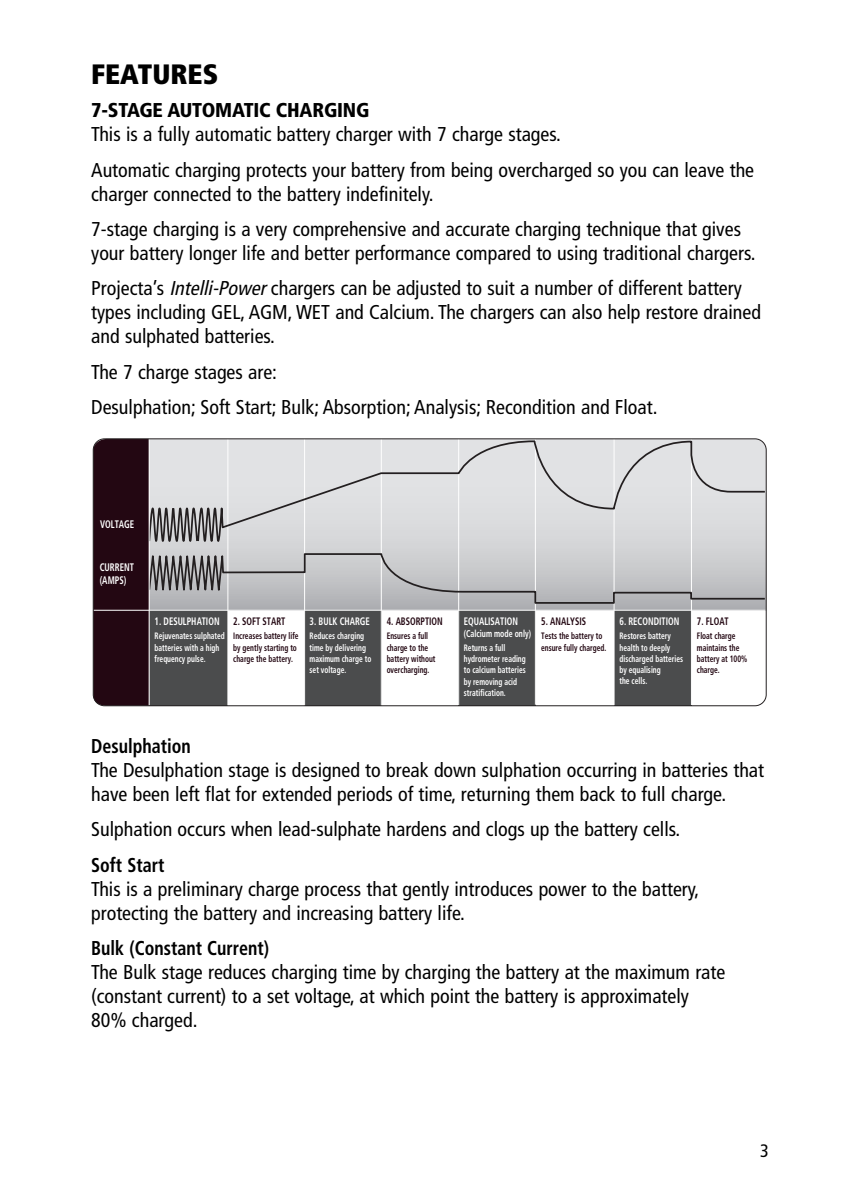
<style>
.page{position:relative;width:843px;height:1192px;background:#fff}
.page>*{position:absolute;margin:0;border:0;box-sizing:border-box;transform-origin:0 0}
.t1{font:900 condensed 28px "Frutiger";color:#000}
.t2{font:condensed 20px/24px "Frutiger";color:#000}
.t3{font:700 condensed 20px "Frutiger";color:#000;scale:.9 1}
.t4{font:900 condensed 20px "Frutiger";letter-spacing:-.01em;color:#000}
.t5{font:condensed 18px "Frutiger";color:#000}
.t6{font:700 condensed 11px/13.2px "Frutiger";color:#fff;scale:.8 1}
.t7{font:700 condensed 10.8px "Frutiger";color:#fff;scale:.8 1}
.t8{font:700 condensed 10.8px "Frutiger";color:#230712;scale:.8 1}
.t9{font:700 condensed 9.8px "Frutiger";color:#fff;scale:.8 1}
.t10{font:700 condensed 9.2px/11.2px "Frutiger";color:#fff;scale:.8 1}
.t11{font:700 condensed 9.2px/11.2px "Frutiger";color:#230712;scale:.8 1}
.s1{font-style:italic}
</style>
<div class="page">
<div style="left:304px;top:610px;width:78px;height:95px;background:#4b4c4d"></div>
<div style="left:458px;top:610px;width:77px;height:95px;background:#4b4c4d"></div>
<div style="left:614px;top:610px;width:78px;height:95px;background:#4b4c4d"></div>
<div style="left:149px;top:610px;width:79px;height:95px;background:#4b4c4d"></div>
<hr style="left:93px;top:610px;width:672px;height:1px;background:#fff">
<hr style="left:304px;top:438px;width:1px;height:267px;background:#fff">
<hr style="left:381px;top:438px;width:1px;height:268px;background:#fff">
<hr style="left:458px;top:438px;width:1px;height:267px;background:#fff">
<hr style="left:614px;top:438px;width:1px;height:267px;background:#fff">
<hr style="left:691px;top:439px;width:1px;height:266px;background:#fff">
<div style="left:93px;top:439px;width:57px;height:268px;background:#230712"></div>
<svg style="left:147px;top:440px;width:619px;height:93px"></svg>
<svg style="left:147px;top:533px;width:617px;height:74px"></svg>
<hr style="left:149px;top:438px;width:1px;height:267px;background:#fff">
<div style="left:93px;top:438px;width:673px;height:268px;border:1px solid #231f20;border-radius:11px"></div>
<h1 class="t1" style="left:91px;top:63px;width:129px">FEATURES</h1>
<p class="t4" style="left:91px;top:102px;width:280px">7-STAGE AUTOMATIC CHARGING</p>
<p class="t2" style="left:91px;top:118px;width:664px;line-height:35.4px">This is a fully automatic battery charger with 7 charge stages.<br>Automatic charging protects your battery from being overcharged so you can leave the</p>
<p class="t2" style="left:91px;top:177px;width:651px;line-height:35.4px">charger connected to the battery indefinitely.<br>7-stage charging is a very comprehensive and accurate charging technique that gives</p>
<p class="t2" style="left:91px;top:237px;width:666px;line-height:35.4px">your battery longer life and better performance compared to using traditional chargers.<br>Projecta’s <span class="s1">Intelli-Power</span>chargers can be adjusted to suit a number of different battery</p>
<p class="t2" style="left:91px;top:302px;width:671px">types including GEL, AGM, WET and Calcium. The chargers can also help restore drained and sulphated batteries.</p>
<p class="t2" style="left:91px;top:355px;width:568px;line-height:35.4px">The 7 charge stages are:<br>Desulphation; Soft Start; Bulk; Absorption; Analysis; Recondition and Float.</p>
<p class="t6" style="left:100px;top:518px;width:44px">VOLTAGE</p>
<p class="t6" style="left:100px;top:561px;width:44px">CURRENT (AMPS)</p>
<p class="t7" style="left:155px;top:617px;width:83px">1. DESULPHATION</p>
<p class="t10" style="left:155px;top:631px;width:89px">Rejuvenates sulphated batteries with a high frequency pulse.</p>
<p class="t8" style="left:233px;top:617px;width:67px">2. SOFT START</p>
<p class="t11" style="left:233px;top:631px;width:83px">Increases battery life by gently starting to charge the battery.</p>
<p class="t7" style="left:310px;top:617px;width:77px">3. BULK CHARGE</p>
<p class="t10" style="left:310px;top:631px;width:79px">Reduces charging time by delivering maximum charge to set voltage.</p>
<p class="t8" style="left:387px;top:617px;width:72px">4. ABSORPTION</p>
<p class="t11" style="left:387px;top:631px;width:63px">Ensures a full charge to the battery without overcharging.</p>
<p class="t7" style="left:464px;top:617px;width:69px">EQUALISATION</p>
<p class="t9" style="left:464px;top:629px;width:85px">(Calcium mode only)</p>
<p class="t10" style="left:464px;top:643px;width:79px">Returns a full hydrometer reading to calcium batteries by removing acid stratification.</p>
<p class="t8" style="left:541px;top:617px;width:58px">5. ANALYSIS</p>
<p class="t11" style="left:541px;top:631px;width:83px">Tests the battery to ensure fully charged.</p>
<p class="t7" style="left:619px;top:617px;width:76px">6. RECONDITION</p>
<p class="t10" style="left:619px;top:631px;width:81px">Restores battery health to deeply discharged batteries by equalising<br>the cells.</p>
<p class="t8" style="left:697px;top:617px;width:41px">7. FLOAT</p>
<p class="t11" style="left:697px;top:631px;width:65px">Float charge maintains the battery at 100% charge.</p>
<p class="t3" style="left:91px;top:737px;width:112px">Desulphation</p>
<p class="t2" style="left:91px;top:759px;width:674px">The Desulphation stage is designed to break down sulphation occurring in batteries that have been left flat for extended periods of time, returning them back to full charge.</p>
<p class="t2" style="left:91px;top:818px;width:590px">Sulphation occurs when lead-sulphate hardens and clogs up the battery cells.</p>
<p class="t3" style="left:91px;top:856px;width:83px">Soft Start</p>
<p class="t2" style="left:91px;top:878px;width:609px">This is a preliminary charge process that gently introduces power to the battery, protecting the battery and increasing battery life.</p>
<p class="t3" style="left:91px;top:939px;width:199px">Bulk (Constant Current)</p>
<p class="t2" style="left:91px;top:961px;width:635px">The Bulk stage reduces charging time by charging the battery at the maximum rate (constant current) to a set voltage, at which point the battery is approximately<br>80% charged.</p>
<p class="t5" style="left:760px;top:1143px;width:10px">3</p>
</div>
